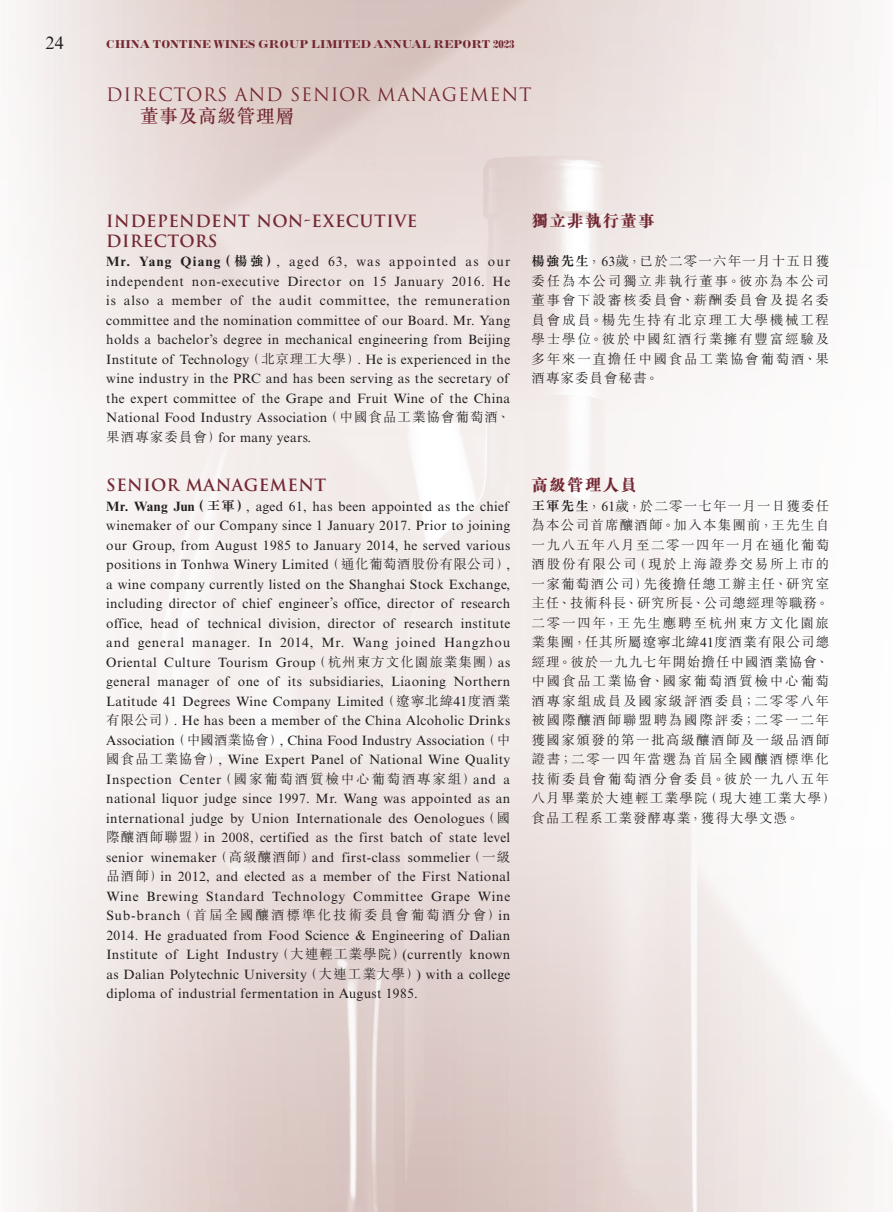
<style>
.page{position:relative;width:893px;height:1212px;background:#fff}
.page>*{position:absolute;margin:0;border:0;box-sizing:border-box;transform-origin:0 0}
.t1{font:500 18.75px "M Sung HK";letter-spacing:.03em;color:#732833}
.t2{font:18px "Trajan Pro";letter-spacing:.045em;color:#732833}
.t3{font:18px "Times New Roman MT Std";color:#231f20}
.t4{font:700 16.5px/19.5px "Trajan Pro";letter-spacing:.03em;color:#732833}
.t5{font:800 16.5px "M Sung HK";letter-spacing:.08em;color:#732833}
.t6{font:13.5px/19.5px "Times New Roman MT Std";letter-spacing:.025em;color:#231f20;text-align:justify}
.t7{font:300 13.5px/19.5px "M Sung HK";letter-spacing:.11em;color:#231f20}
.t8{font:300 13.5px/19.5px "M Sung HK";letter-spacing:.13em;color:#231f20;text-align:justify}
.t9{font:300 13.5px "M Sung HK";letter-spacing:.15em;color:#231f20}
.t10{font:700 11.25px "Inflex MT Std";letter-spacing:.005em;color:#732833;scale:.95 1}
.s1{font-weight:700}
.s2{font-family:"M Sung HK";font-weight:700}
.s3{font-family:"M Sung HK";font-weight:300}
.s4{font-family:"Times New Roman MT Std";font-weight:400}
</style>
<div class="page">
<h2 class="t3" style="left:45px;top:33px;width:20px">24</h2>
<p class="t10" style="left:106px;top:38px;width:431px">CHINA TONTINE WINES GROUP LIMITED ANNUAL REPORT 2023</p>
<h2 class="t2" style="left:106px;top:83px;width:427px">DIRECTORS AND SENIOR MANAGEMENT</h2>
<h1 class="t1" style="left:140px;top:103px;width:155px">董事及高級管理層</h1>
<p class="t4" style="left:106px;top:212px;width:312px">INDEPENDENT NON-EXECUTIVE<br>DIRECTORS</p>
<p class="t6" style="left:106px;top:252px;width:405px"><span class="s1">Mr. Yang Qiang</span><span class="s2">（楊強）</span>, aged 63, was appointed as our independent non-executive Director on 15 January 2016. He is also a member of the audit committee, the remuneration committee and the nomination committee of our Board. Mr. Yang holds a bachelor’s degree in mechanical engineering from Beijing Institute of Technology<span class="s3">（北京理工大學）</span>. He is experienced in the wine industry in the PRC and has been serving as the secretary of the expert committee of the Grape and Fruit Wine of the China National Food Industry Association<span class="s3">（中國食品工業協會葡萄酒、果酒專家委員會）</span>for many years.</p>
<p class="t4" style="left:106px;top:476px;width:222px">SENIOR MANAGEMENT</p>
<p class="t6" style="left:106px;top:496px;width:406px"><span class="s1">Mr. Wang Jun</span><span class="s2">（王軍）</span>, aged 61, has been appointed as the chief winemaker of our Company since 1 January 2017. Prior to joining our Group, from August 1985 to January 2014, he served various positions in Tonhwa Winery Limited<span class="s3">（通化葡萄酒股份有限公司）</span>, a wine company currently listed on the Shanghai Stock Exchange, including director of chief engineer’s office, director of research office, head of technical division, director of research institute and general manager. In 2014, Mr. Wang joined Hangzhou Oriental Culture Tourism Group<span class="s3">（杭州東方文化園旅業集團）</span>as general manager of one of its subsidiaries, Liaoning Northern Latitude 41 Degrees Wine Company Limited<span class="s3">（遼寧北緯</span>41<span class="s3">度酒業有限公司）</span>. He has been a member of the China Alcoholic Drinks Association<span class="s3">（中國酒業協會）</span>, China Food Industry Association<span class="s3">（中國食品工業協會）</span>, Wine Expert Panel of National Wine Quality Inspection Center<span class="s3">（國家葡萄酒質檢中心葡萄酒專家組）</span>and a national liquor judge since 1997. Mr. Wang was appointed as an international judge by Union Internationale des Oenologues<span class="s3">（國際釀酒師聯盟）</span>in 2008, certified as the first batch of state level senior winemaker<span class="s3">（高級釀酒師）</span>and first-class sommelier<span class="s3">（一級品酒師）</span>in 2012, and elected as a member of the First National Wine Brewing Standard Technology Committee Grape Wine</p>
<p class="t9" style="left:106px;top:906px;width:405px"><span class="s4">Sub-branch</span>（首屆全國釀酒標準化技術委員會葡萄酒分會）<span class="s4">in</span></p>
<p class="t6" style="left:106px;top:925px;width:405px">2014. He graduated from Food Science &amp; Engineering of Dalian Institute of Light Industry<span class="s3">（大連輕工業學院）</span>(currently known as Dalian Polytechnic University<span class="s3">（大連工業大學）</span>) with a college diploma of industrial fermentation in August 1985.</p>
<p class="t5" style="left:531px;top:213px;width:125px">獨立非執行董事</p>
<p class="t8" style="left:531px;top:251px;width:299px"><span class="s1">楊強先生</span>，<span class="s4">63</span>歲，已於二零一六年一月十五日獲委任為本公司獨立非執行董事。彼亦為本公司董事會下設審核委員會、薪酬委員會及提名委員會成員。楊先生持有北京理工大學機械工程學士學位。彼於中國紅酒行業擁有豐富經驗及多年來一直擔任中國食品工業協會葡萄酒、果酒專家委員會秘書。</p>
<p class="t5" style="left:531px;top:477px;width:107px">高級管理人員</p>
<p class="t7" style="left:531px;top:495px;width:306px"><span class="s1">王軍先生</span>，<span class="s4">61</span>歲，於二零一七年一月一日獲委任為本公司首席釀酒師。加入本集團前，王先生自一九八五年八月至二零一四年一月在通化葡萄酒股份有限公司（現於上海證券交易所上市的一家葡萄酒公司）先後擔任總工辦主任、研究室主任、技術科長、研究所長、公司總經理等職務。二零一四年，王先生應聘至杭州東方文化園旅業集團，任其所屬遼寧北緯<span class="s4">41</span>度酒業有限公司總經理。彼於一九九七年開始擔任中國酒業協會、中國食品工業協會、國家葡萄酒質檢中心葡萄酒專家組成員及國家級評酒委員；二零零八年被國際釀酒師聯盟聘為國際評委；二零一二年獲國家頒發的第一批高級釀酒師及一級品酒師證書；二零一四年當選為首屆全國釀酒標準化技術委員會葡萄酒分會委員。彼於一九八五年八月畢業於大連輕工業學院（現大連工業大學）食品工程系工業發酵專業，獲得大學文憑。</p>
</div>
